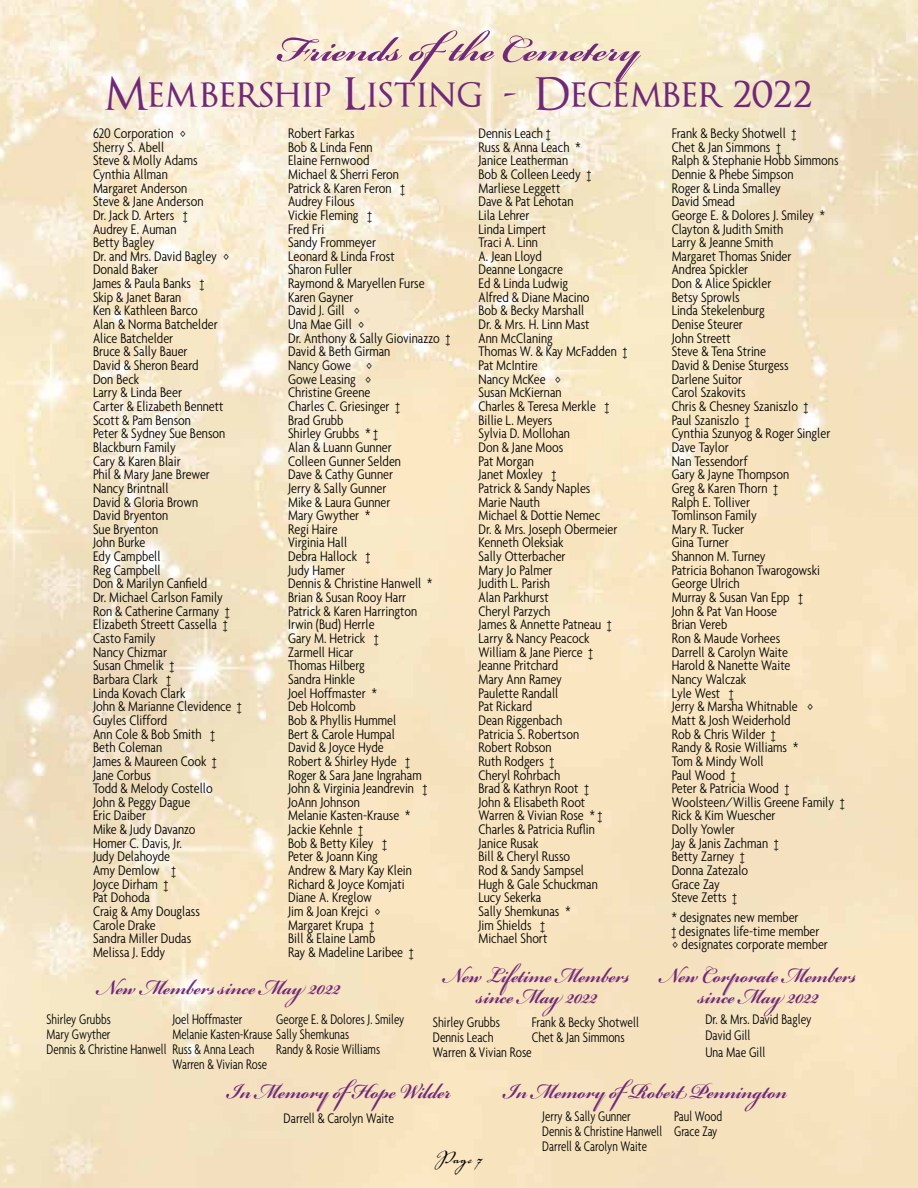
<style>
.page{position:relative;width:918px;height:1188px;background:#fff}
.page>*{position:absolute;margin:0;border:0;box-sizing:border-box;transform-origin:0 0}
.t1{font:700 52.8px "Bickham Script Pro";color:#702878}
.t2{font:44.25px "Optimus Princeps";letter-spacing:.02em;color:#702878}
.t3{font:700 33px "Bickham Script Pro";color:#702878;scale:.79 1}
.t4{font:700 33px "Bickham Script Pro";color:#702878;scale:.78 1}
.t5{font:27px "Voluta Script";color:#000;scale:1.15 1}
.t6{font:300 condensed 15px/13.6px "Agenda";color:#000}
.t7{font:300 condensed 15px/15px "Agenda";color:#000;scale:.9 1}
.t8{font:300 condensed 15px/15px "Agenda";color:#000;scale:.94 1}
.t9{font:300 condensed 15px "Agenda";color:#000;scale:.95 1}
</style>
<div class="page">
<img style="left:0;top:0;width:918px;height:1188px">
<h1 class="t1" style="left:276px;top:11px;width:368px">Friends of the Cemetery</h1>
<h2 class="t2" style="left:104px;top:72px;width:709px">Membership Listing - December 2022</h2>
<p class="t6" style="left:93px;top:126px;width:150px">620 Corporation ◊<br>Sherry S. Abell<br>Steve &amp; Molly Adams<br>Cynthia Allman<br>Margaret Anderson<br>Steve &amp; Jane Anderson<br>Dr. Jack D. Arters ‡<br>Audrey E. Auman<br>Betty Bagley<br>Dr. and Mrs. David Bagley ◊<br>Donald Baker<br>James &amp; Paula Banks ‡<br>Skip &amp; Janet Baran<br>Ken &amp; Kathleen Barco<br>Alan &amp; Norma Batchelder<br>Alice Batchelder<br>Bruce &amp; Sally Bauer<br>David &amp; Sheron Beard<br>Don Beck<br>Larry &amp; Linda Beer<br>Carter &amp; Elizabeth Bennett<br>Scott &amp; Pam Benson<br>Peter &amp; Sydney Sue Benson<br>Blackburn Family<br>Cary &amp; Karen Blair<br>Phil &amp; Mary Jane Brewer<br>Nancy Brintnall<br>David &amp; Gloria Brown<br>David Bryenton<br>Sue Bryenton<br>John Burke<br>Edy Campbell<br>Reg Campbell<br>Don &amp; Marilyn Canfield<br>Dr. Michael Carlson Family<br>Ron &amp; Catherine Carmany ‡<br>Elizabeth Streett Cassella ‡<br>Casto Family<br>Nancy Chizmar<br>Susan Chmelik ‡<br>Barbara Clark ‡<br>Linda Kovach Clark<br>John &amp; Marianne Clevidence ‡<br>Guyles Clifford<br>Ann Cole &amp; Bob Smith ‡<br>Beth Coleman<br>James &amp; Maureen Cook ‡<br>Jane Corbus<br>Todd &amp; Melody Costello<br>John &amp; Peggy Dague<br>Eric Daiber<br>Mike &amp; Judy Davanzo<br>Homer C. Davis, Jr.<br>Judy Delahoyde<br>Amy Demlow ‡<br>Joyce Dirham ‡<br>Pat Dohoda<br>Craig &amp; Amy Douglass<br>Carole Drake<br>Sandra Miller Dudas<br>Melissa J. Eddy</p>
<p class="t6" style="left:288px;top:126px;width:164px">Robert Farkas<br>Bob &amp; Linda Fenn<br>Elaine Fernwood<br>Michael &amp; Sherri Feron<br>Patrick &amp; Karen Feron ‡<br>Audrey Filous<br>Vickie Fleming ‡<br>Fred Fri<br>Sandy Frommeyer<br>Leonard &amp; Linda Frost<br>Sharon Fuller<br>Raymond &amp; Maryellen Furse<br>Karen Gayner<br>David J. Gill ◊<br>Una Mae Gill ◊<br>Dr. Anthony &amp; Sally Giovinazzo ‡<br>David &amp; Beth Girman<br>Nancy Gowe ◊<br>Gowe Leasing ◊<br>Christine Greene<br>Charles C. Griesinger ‡<br>Brad Grubb<br>Shirley Grubbs * ‡<br>Alan &amp; Luann Gunner<br>Colleen Gunner Selden<br>Dave &amp; Cathy Gunner<br>Jerry &amp; Sally Gunner<br>Mike &amp; Laura Gunner<br>Mary Gwyther *<br>Regi Haire<br>Virginia Hall<br>Debra Hallock ‡<br>Judy Hamer<br>Dennis &amp; Christine Hanwell *<br>Brian &amp; Susan Rooy Harr<br>Patrick &amp; Karen Harrington<br>Irwin (Bud) Herrle<br>Gary M. Hetrick ‡<br>Zarmell Hicar<br>Thomas Hilberg<br>Sandra Hinkle<br>Joel Hoffmaster *<br>Deb Holcomb<br>Bob &amp; Phyllis Hummel<br>Bert &amp; Carole Humpal<br>David &amp; Joyce Hyde<br>Robert &amp; Shirley Hyde ‡<br>Roger &amp; Sara Jane Ingraham<br>John &amp; Virginia Jeandrevin ‡<br>JoAnn Johnson<br>Melanie Kasten-Krause *<br>Jackie Kehnle ‡<br>Bob &amp; Betty Kiley ‡<br>Peter &amp; Joann King<br>Andrew &amp; Mary Kay Klein<br>Richard &amp; Joyce Komjati<br>Diane A. Kreglow<br>Jim &amp; Joan Krejci ◊<br>Margaret Krupa ‡<br>Bill &amp; Elaine Lamb<br>Ray &amp; Madeline Laribee ‡</p>
<p class="t6" style="left:478px;top:126px;width:150px">Dennis Leach ‡<br>Russ &amp; Anna Leach *<br>Janice Leatherman<br>Bob &amp; Colleen Leedy ‡<br>Marliese Leggett<br>Dave &amp; Pat Lehotan<br>Lila Lehrer<br>Linda Limpert<br>Traci A. Linn<br>A. Jean Lloyd<br>Deanne Longacre<br>Ed &amp; Linda Ludwig<br>Alfred &amp; Diane Macino<br>Bob &amp; Becky Marshall<br>Dr. &amp; Mrs. H. Linn Mast<br>Ann McClaning<br>Thomas W. &amp; Kay McFadden ‡<br>Pat McIntire<br>Nancy McKee ◊<br>Susan McKiernan<br>Charles &amp; Teresa Merkle ‡<br>Billie L. Meyers<br>Sylvia D. Mollohan<br>Don &amp; Jane Moos<br>Pat Morgan<br>Janet Moxley ‡<br>Patrick &amp; Sandy Naples<br>Marie Nauth<br>Michael &amp; Dottie Nemec<br>Dr. &amp; Mrs. Joseph Obermeier<br>Kenneth Oleksiak<br>Sally Otterbacher<br>Mary Jo Palmer<br>Judith L. Parish<br>Alan Parkhurst<br>Cheryl Parzych<br>James &amp; Annette Patneau ‡<br>Larry &amp; Nancy Peacock<br>William &amp; Jane Pierce ‡<br>Jeanne Pritchard<br>Mary Ann Ramey<br>Paulette Randall<br>Pat Rickard<br>Dean Riggenbach<br>Patricia S. Robertson<br>Robert Robson<br>Ruth Rodgers ‡<br>Cheryl Rohrbach<br>Brad &amp; Kathryn Root ‡<br>John &amp; Elisabeth Root<br>Warren &amp; Vivian Rose * ‡<br>Charles &amp; Patricia Ruflin<br>Janice Rusak<br>Bill &amp; Cheryl Russo<br>Rod &amp; Sandy Sampsel<br>Hugh &amp; Gale Schuckman<br>Lucy Sekerka<br>Sally Shemkunas *<br>Jim Shields ‡<br>Michael Short</p>
<p class="t6" style="left:672px;top:126px;width:174px">Frank &amp; Becky Shotwell ‡<br>Chet &amp; Jan Simmons ‡<br>Ralph &amp; Stephanie Hobb Simmons<br>Dennie &amp; Phebe Simpson<br>Roger &amp; Linda Smalley<br>David Smead<br>George E. &amp; Dolores J. Smiley *<br>Clayton &amp; Judith Smith<br>Larry &amp; Jeanne Smith<br>Margaret Thomas Snider<br>Andrea Spickler<br>Don &amp; Alice Spickler<br>Betsy Sprowls<br>Linda Stekelenburg<br>Denise Steurer<br>John Streett<br>Steve &amp; Tena Strine<br>David &amp; Denise Sturgess<br>Darlene Suitor<br>Carol Szakovits<br>Chris &amp; Chesney Szaniszlo ‡<br>Paul Szaniszlo ‡<br>Cynthia Szunyog &amp; Roger Singler<br>Dave Taylor<br>Nan Tessendorf<br>Gary &amp; Jayne Thompson<br>Greg &amp; Karen Thorn ‡<br>Ralph E. Tolliver<br>Tomlinson Family<br>Mary R. Tucker<br>Gina Turner<br>Shannon M. Turney<br>Patricia Bohanon Twarogowski<br>George Ulrich<br>Murray &amp; Susan Van Epp ‡<br>John &amp; Pat Van Hoose<br>Brian Vereb<br>Ron &amp; Maude Vorhees<br>Darrell &amp; Carolyn Waite<br>Harold &amp; Nanette Waite<br>Nancy Walczak<br>Lyle West ‡<br>Jerry &amp; Marsha Whitnable ◊<br>Matt &amp; Josh Weiderhold<br>Rob &amp; Chris Wilder ‡<br>Randy &amp; Rosie Williams *<br>Tom &amp; Mindy Woll<br>Paul Wood ‡<br>Peter &amp; Patricia Wood ‡<br>Woolsteen/Willis Greene Family ‡<br>Rick &amp; Kim Wuescher<br>Dolly Yowler<br>Jay &amp; Janis Zachman ‡<br>Betty Zarney ‡<br>Donna Zatezalo<br>Grace Zay<br>Steve Zetts ‡</p>
<p class="t6" style="left:672px;top:910px;width:158px">* designates new member<br>‡ designates life-time member ◊ designates corporate member</p>
<h3 class="t4" style="left:661px;top:951px;width:252px">New Corporate Members</h3>
<h3 class="t4" style="left:445px;top:951px;width:238px">New Lifetime Members</h3>
<h3 class="t3" style="left:98px;top:963px;width:308px">New Members since May 2022</h3>
<p class="t7" style="left:47px;top:1011px;width:232px">Shirley Grubbs<br>Mary Gwyther<br>Dennis &amp; Christine Hanwell Russ &amp; Anna Leach</p>
<h3 class="t4" style="left:477px;top:972px;width:155px">since May 2022</h3>
<p class="t8" style="left:433px;top:1014px;width:107px">Shirley Grubbs<br>Dennis Leach<br>Warren &amp; Vivian Rose</p>
<p class="t8" style="left:532px;top:1014px;width:116px">Frank &amp; Becky Shotwell<br>Chet &amp; Jan Simmons</p>
<h3 class="t4" style="left:698px;top:972px;width:155px">since May 2022</h3>
<p class="t8" style="left:705px;top:1010px;width:114px;line-height:16.5px">Dr. &amp; Mrs. David Bagley<br>David Gill<br>Una Mae Gill</p>
<p class="t7" style="left:172px;top:1011px;width:198px">Joel Hoffmaster<br>Melanie Kasten-Krause Sally Shemkunas</p>
<p class="t7" style="left:172px;top:1056px;width:107px">Warren &amp; Vivian Rose</p>
<p class="t7" style="left:276px;top:1004px;width:144px;line-height:30px">George E. &amp; Dolores J. Smiley<br>Randy &amp; Rosie Williams</p>
<h3 class="t3" style="left:227px;top:1067px;width:286px">In Memory of Hope Wilder</h3>
<p class="t9" style="left:284px;top:1110px;width:118px">Darrell &amp; Carolyn Waite</p>
<h3 class="t3" style="left:503px;top:1067px;width:361px">In Memory of Robert Pennington</h3>
<p class="t7" style="left:542px;top:1109px;width:135px">Jerry &amp; Sally Gunner<br>Dennis &amp; Christine Hanwell<br>Darrell &amp; Carolyn Waite</p>
<p class="t7" style="left:674px;top:1109px;width:55px">Paul Wood<br>Grace Zay</p>
<h3 class="t5" style="left:433px;top:1137px;width:45px">Page 7</h3>
</div>
